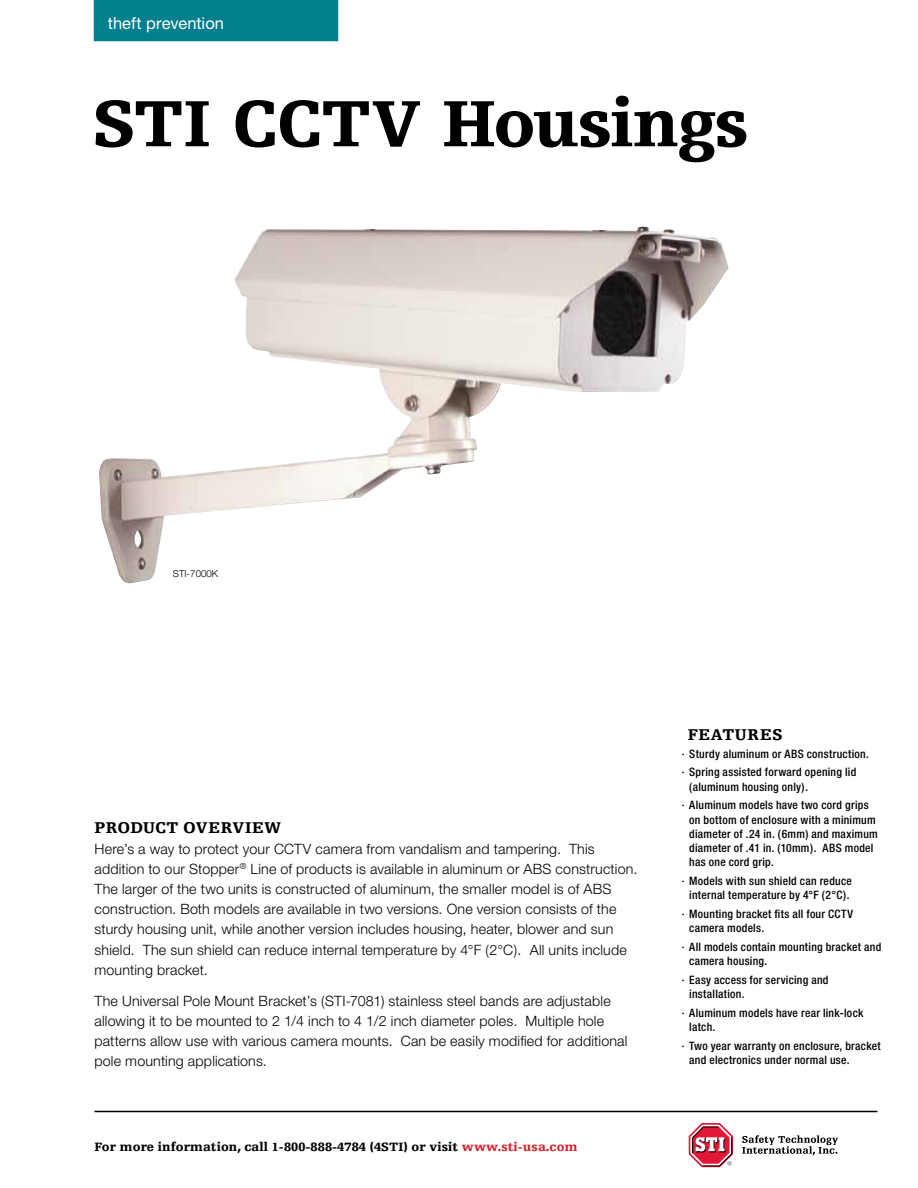
<style>
.page{position:relative;width:918px;height:1188px;background:#fff}
.page>*{position:absolute;margin:0;border:0;box-sizing:border-box;transform-origin:0 0}
.t1{font:900 69px "Egyptienne F";letter-spacing:-.015em;color:#000}
.t2{font:900 16.5px "Egyptienne F";letter-spacing:.02em;color:#000}
.t3{font:16.5px "Helvetica Neue";color:#fff}
.t4{font:300 14.25px/20.2px "Helvetica Neue";letter-spacing:.015em;color:#000}
.t5{font:900 12.75px "Egyptienne F";letter-spacing:.01em;color:#000}
.t6{font:500 condensed 11.7px/14.2px "Helvetica Neue";letter-spacing:.025em;color:#000}
.t7{font:300 9.75px "Helvetica Neue";color:#000}
.s1{color:#d2232a}
</style>
<div class="page">
<div style="left:94px;top:0;width:244px;height:41px;background:#007f8d"></div>
<hr style="left:94px;top:1111px;width:784px;height:1px;background:#000">
<svg style="left:742px;top:1135px;width:96px;height:20px"></svg>
<svg style="left:689px;top:1123px;width:44px;height:44px"></svg>
<img style="left:99px;top:226px;width:630px;height:357px">
<p class="t3" style="left:108px;top:13px;width:118px">theft prevention</p>
<h1 class="t1" style="left:93px;top:85px;width:657px">STI CCTV Housings</h1>
<p class="t7" style="left:173px;top:567px;width:47px">STI-7000K</p>
<p class="t2" style="left:94px;top:818px;width:188px">Product Overview</p>
<p class="t4" style="left:94px;top:838px;width:544px">Here’s a way to protect your CCTV camera from vandalism and tampering. This addition to our Stopper<sup>®</sup> Line of products is available in aluminum or ABS construction.<br>The larger of the two units is constructed of aluminum, the smaller model is of ABS construction. Both models are available in two versions. One version consists of the sturdy housing unit, while another version includes housing, heater, blower and sun shield. The sun shield can reduce internal temperature by 4°F (2°C). All units include mounting bracket.</p>
<p class="t4" style="left:94px;top:990px;width:535px">The Universal Pole Mount Bracket’s (STI-7081) stainless steel bands are adjustable allowing it to be mounted to 2 1/4 inch to 4 1/2 inch diameter poles. Multiple hole patterns allow use with various camera mounts. Can be easily modified for additional pole mounting applications.</p>
<p class="t5" style="left:94px;top:1139px;width:484px">For more information, call 1-800-888-4784 (4STI) or visit <span class="s1">www.sti-usa.com</span></p>
<p class="t2" style="left:682px;top:725px;width:100px">features</p>
<p class="t6" style="left:682px;top:744px;width:189px;line-height:18.8px">· Sturdy aluminum or ABS construction. · Spring assisted forward opening lid</p>
<p class="t6" style="left:682px;top:777px;width:188px;line-height:18.8px;text-indent:7px">(aluminum housing only).<br>· Aluminum models have two cord grips</p>
<p class="t6" style="left:689px;top:812px;width:190px">on bottom of enclosure with a minimum diameter of .24 in. (6mm) and maximum diameter of .41 in. (10mm). ABS model has one cord grip.</p>
<p class="t6" style="left:682px;top:874px;width:172px;text-align:center">· Models with sun shield can reduce internal temperature by 4°F (2°C).</p>
<p class="t6" style="left:689px;top:907px;width:165px;text-indent:-7px">· Mounting bracket fits all four CCTV camera models.</p>
<p class="t6" style="left:689px;top:940px;width:194px;text-indent:-7px">· All models contain mounting bracket and camera housing.</p>
<p class="t6" style="left:689px;top:973px;width:141px;text-indent:-7px">· Easy access for servicing and installation.</p>
<p class="t6" style="left:689px;top:1006px;width:176px;text-indent:-7px">· Aluminum models have rear link-lock latch.</p>
<p class="t6" style="left:689px;top:1039px;width:193px;text-indent:-7px">· Two year warranty on enclosure, bracket and electronics under normal use.</p>
</div>
